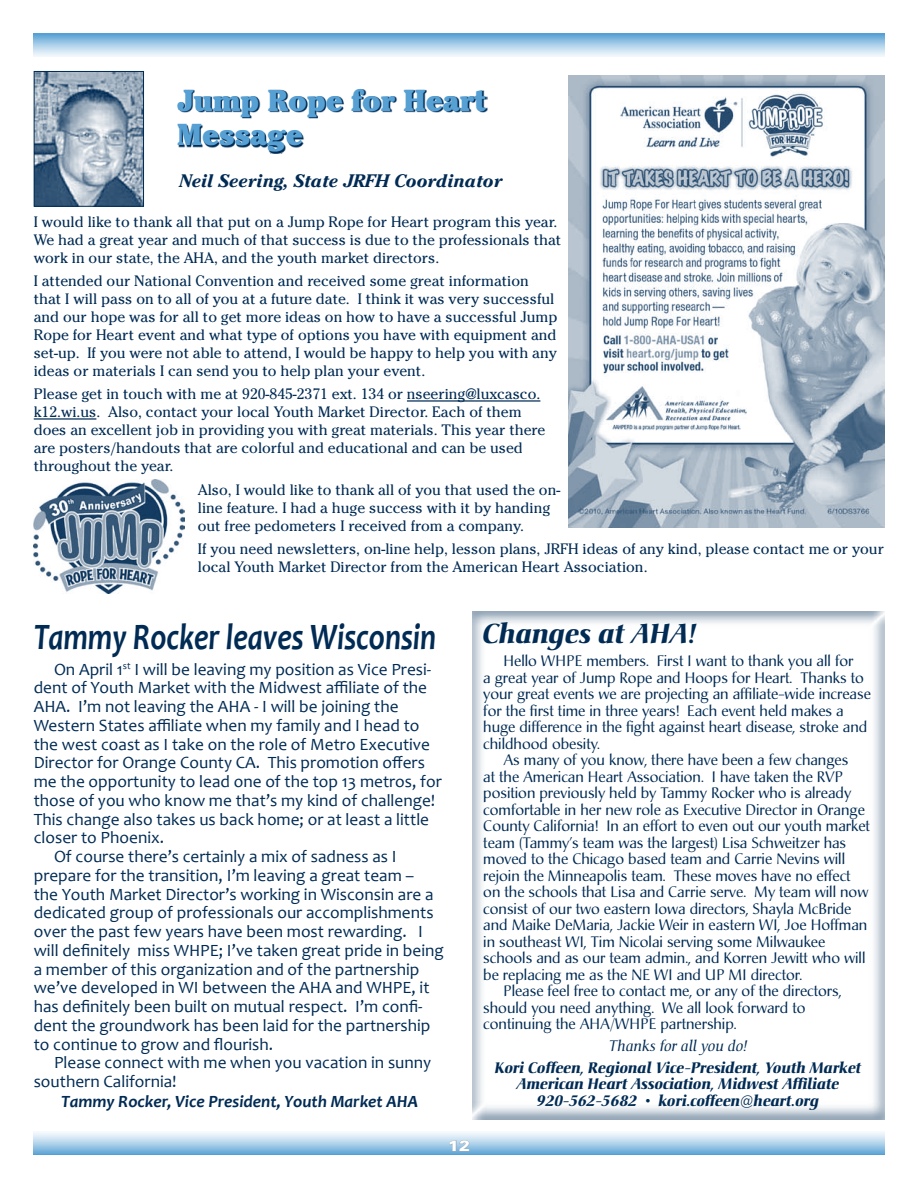
<style>
.page{position:relative;width:918px;height:1188px;background:#fff}
.page>*{position:absolute;margin:0;border:0;box-sizing:border-box;transform-origin:0 0}
.t1{font:italic 700 37.5px "Candara";color:#002b54;scale:.8 1}
.t2{font:900 30px/34.5px "Cheltenham IT Cby BT";color:#56a0d3;scale:.9 1}
.t3{font:italic 700 27px "Christiana";color:#002b54}
.t4{font:italic 700 18px "Cheltenham";color:#002b54}
.t5{font:17.25px "Candara";color:#002b54}
.t6{font:italic 700 17.25px "Candara";color:#002b54}
.t7{font:15px/18px "Cheltenham";color:#002b54}
.t8{font:15px "Christiana";color:#002b54}
.t9{font:italic 700 15px/16.5px "Christiana";color:#002b54;text-align:center}
.t10{font:italic 15px "Christiana";color:#002b54}
.t11{font:900 15px "Univers";color:#fff;scale:1.1 1}
</style>
<div class="page">
<div style="left:34px;top:1132px;width:850px;height:22px;background:linear-gradient(to bottom,#fcfefe,#6dadda)"></div>
<svg style="left:449px;top:1140px;width:21px;height:12px"></svg>
<div style="left:34px;top:34px;width:850px;height:22px;background:linear-gradient(to bottom,#5fa5d6,#eef6fb)"></div>
<img style="left:34px;top:480px;width:150px;height:114px">
<img style="left:36px;top:73px;width:106px;height:132px">
<div style="left:34px;top:71px;width:110px;height:136px;border:1px solid #002b54"></div>
<hr style="left:407px;top:400px;width:133px;height:2px;background:#002b54">
<hr style="left:34px;top:418px;width:62px;height:2px;background:#002b54">
<img style="left:179px;top:90px;width:309px;height:63px">
<img style="left:568px;top:76px;width:316px;height:452px">
<img style="left:472px;top:611px;width:412px;height:508px">
<h2 class="t2" style="left:177px;top:82px;width:345px">Jump rope for heart<br>Message</h2>
<p class="t4" style="left:179px;top:170px;width:325px">Neil Seering, State JRFH Coordinator</p>
<p class="t7" style="left:34px;top:212px;width:529px">I would like to thank all that put on a Jump Rope for Heart program this year.<br>We had a great year and much of that success is due to the professionals that work in our state, the AHA, and the youth market directors.</p>
<p class="t7" style="left:34px;top:272px;width:525px">I attended our National Convention and received some great information that I will pass on to all of you at a future date. I think it was very successful and our hope was for all to get more ideas on how to have a successful Jump Rope for Heart event and what type of options you have with equipment and set-up. If you were not able to attend, I would be happy to help you with any ideas or materials I can send you to help plan your event.</p>
<p class="t7" style="left:34px;top:385px;width:513px">Please get in touch with me at 920-845-2371 ext. 134 or nseering@luxcasco. k12.wi.us. Also, contact your local Youth Market Director. Each of them does an excellent job in providing you with great materials. This year there are posters/handouts that are colorful and educational and can be used throughout the year.</p>
<p class="t7" style="left:198px;top:481px;width:364px">Also, I would like to thank all of you that used the on&shy;line feature. I had a huge success with it by handing out free pedometers I received from a company.</p>
<p class="t7" style="left:198px;top:540px;width:688px">If you need newsletters, on-line help, lesson plans, JRFH ideas of any kind, please contact me or your local Youth Market Director from the American Heart Association.</p>
<h1 class="t1" style="left:34px;top:614px;width:504px">Tammy Rocker leaves Wisconsin</h1>
<p class="t5" style="left:54px;top:659px;width:379px">On April 1<sup>st</sup> I will be leaving my position as Vice Presi-</p>
<p class="t5" style="left:34px;top:677px;width:395px">dent of Youth Market with the Midwest affiliate of the</p>
<p class="t5" style="left:34px;top:696px;width:366px">AHA. I’m not leaving the AHA - I will be joining the</p>
<p class="t5" style="left:34px;top:715px;width:387px">Western States affiliate when my family and I head to</p>
<p class="t5" style="left:34px;top:734px;width:398px">the west coast as I take on the role of Metro Executive</p>
<p class="t5" style="left:34px;top:752px;width:393px">Director for Orange County CA. This promotion offers</p>
<p class="t5" style="left:34px;top:771px;width:410px">me the opportunity to lead one of the top 13 metros, for</p>
<p class="t5" style="left:34px;top:790px;width:403px">those of you who know me that’s my kind of challenge!</p>
<p class="t5" style="left:34px;top:809px;width:397px">This change also takes us back home; or at least a little</p>
<p class="t5" style="left:34px;top:827px;width:132px">closer to Phoenix.</p>
<p class="t5" style="left:54px;top:846px;width:344px">Of course there’s certainly a mix of sadness as I</p>
<p class="t5" style="left:34px;top:865px;width:382px">prepare for the transition, I’m leaving a great team –</p>
<p class="t5" style="left:34px;top:884px;width:401px">the Youth Market Director’s working in Wisconsin are a</p>
<p class="t5" style="left:34px;top:902px;width:401px">dedicated group of professionals our accomplishments</p>
<p class="t5" style="left:34px;top:921px;width:391px">over the past few years have been most rewarding. I</p>
<p class="t5" style="left:34px;top:940px;width:412px">will definitely miss WHPE; I’ve taken great pride in being</p>
<p class="t5" style="left:34px;top:959px;width:387px">a member of this organization and of the partnership</p>
<p class="t5" style="left:34px;top:977px;width:397px">we’ve developed in WI between the AHA and WHPE, it</p>
<p class="t5" style="left:34px;top:996px;width:390px">has definitely been built on mutual respect. I’m confi-</p>
<p class="t5" style="left:34px;top:1015px;width:398px">dent the groundwork has been laid for the partnership</p>
<p class="t5" style="left:34px;top:1034px;width:241px">to continue to grow and flourish.</p>
<p class="t5" style="left:54px;top:1052px;width:379px">Please connect with me when you vacation in sunny</p>
<p class="t5" style="left:34px;top:1071px;width:144px">southern California!</p>
<p class="t6" style="left:61px;top:1091px;width:358px">Tammy Rocker, Vice President, Youth Market AHA</p>
<p class="t11" style="left:448px;top:1137px;width:22px">12</p>
<h3 class="t3" style="left:483px;top:617px;width:214px">Changes at AHA!</h3>
<p class="t8" style="left:504px;top:652px;width:351px">Hello WHPE members. First I want to thank you all for</p>
<p class="t8" style="left:483px;top:668px;width:382px">a great year of Jump Rope and Hoops for Heart. Thanks to</p>
<p class="t8" style="left:483px;top:685px;width:389px">your great events we are projecting an affiliate-wide increase</p>
<p class="t8" style="left:483px;top:701px;width:362px">for the first time in three years! Each event held makes a</p>
<p class="t8" style="left:483px;top:718px;width:385px">huge difference in the fight against heart disease, stroke and</p>
<p class="t8" style="left:483px;top:734px;width:118px">childhood obesity.</p>
<p class="t8" style="left:504px;top:751px;width:346px">As many of you know, there have been a few changes</p>
<p class="t8" style="left:483px;top:767px;width:361px">at the American Heart Association. I have taken the RVP</p>
<p class="t8" style="left:483px;top:784px;width:369px">position previously held by Tammy Rocker who is already</p>
<p class="t8" style="left:483px;top:800px;width:383px">comfortable in her new role as Executive Director in Orange</p>
<p class="t8" style="left:483px;top:817px;width:388px">County California! In an effort to even out our youth market</p>
<p class="t8" style="left:483px;top:833px;width:364px">team (Tammy’s team was the largest) Lisa Schweitzer has</p>
<p class="t8" style="left:483px;top:850px;width:363px">moved to the Chicago based team and Carrie Nevins will</p>
<p class="t8" style="left:483px;top:866px;width:369px">rejoin the Minneapolis team. These moves have no effect</p>
<p class="t8" style="left:483px;top:883px;width:387px">on the schools that Lisa and Carrie serve. My team will now</p>
<p class="t8" style="left:483px;top:899px;width:370px">consist of our two eastern Iowa directors, Shayla McBride</p>
<p class="t8" style="left:483px;top:916px;width:386px">and Maike DeMaria, Jackie Weir in eastern WI, Joe Hoffman</p>
<p class="t8" style="left:483px;top:932px;width:343px">in southeast WI, Tim Nicolai serving some Milwaukee</p>
<p class="t8" style="left:483px;top:949px;width:384px">schools and as our team admin., and Korren Jewitt who will</p>
<p class="t8" style="left:483px;top:965px;width:321px">be replacing me as the NE WI and UP MI director.</p>
<p class="t8" style="left:504px;top:982px;width:340px">Please feel free to contact me, or any of the directors,</p>
<p class="t8" style="left:483px;top:998px;width:324px">should you need anything. We all look forward to</p>
<p class="t8" style="left:483px;top:1015px;width:255px">continuing the AHA/WHPE partnership.</p>
<p class="t10" style="left:609px;top:1037px;width:139px">Thanks for all you do!</p>
<p class="t9" style="left:495px;top:1060px;width:368px">Kori Coffeen, Regional Vice-President, Youth Market<br>American Heart Association, Midwest Affiliate<br>920-562-5682 • kori.coffeen@heart.org</p>
</div>
